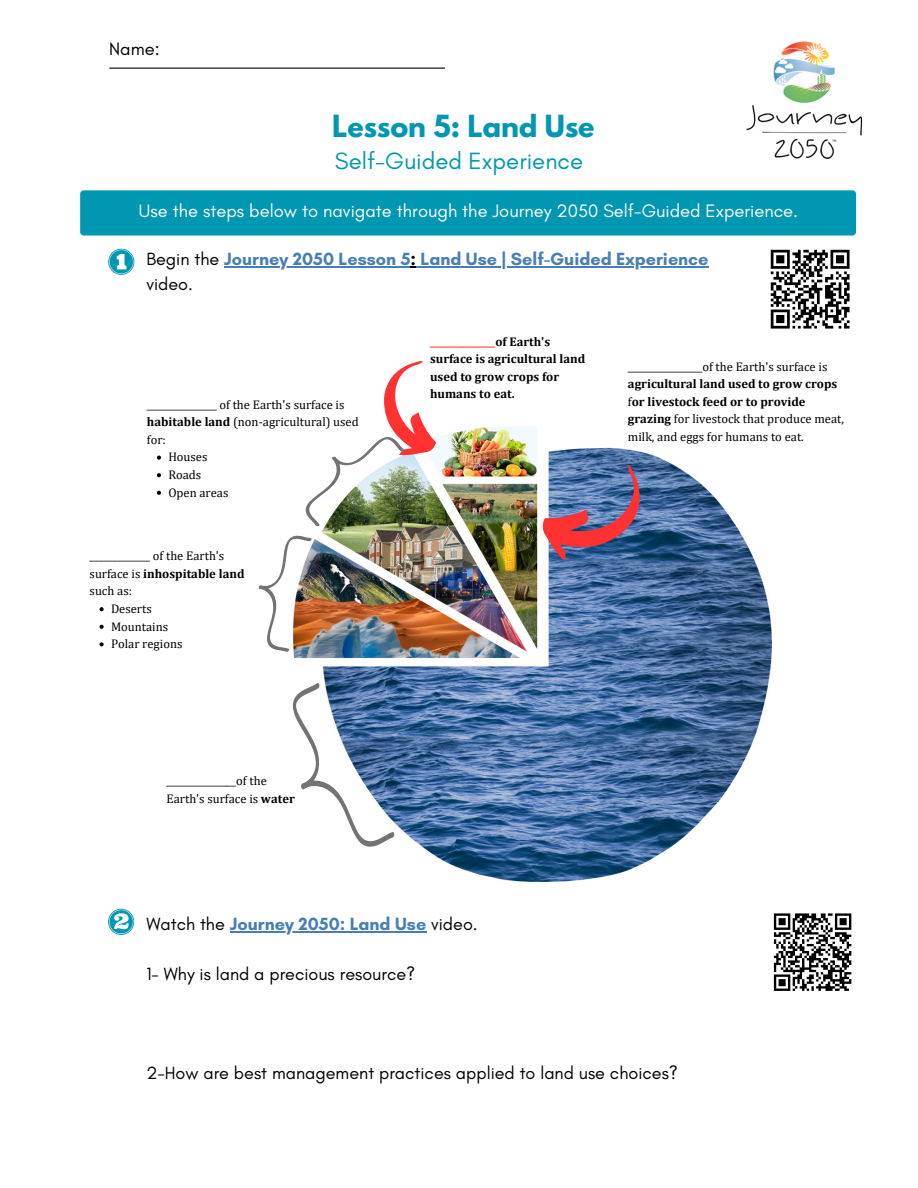
<style>
.page{position:relative;width:918px;height:1188px;background:#fff}
.page>*{position:absolute;margin:0;border:0;box-sizing:border-box;transform-origin:0 0}
.t1{font:700 27px "League Spartan";color:#0097b2}
.t2{font:24px "Glacial Indifference";color:#0097b2}
.t3{font:18.3px "Glacial Indifference";color:#fff}
.t4{font:18.3px "Glacial Indifference";color:#000}
.t5{font:700 18px/24.8px "Glacial Indifference";color:#487eb6}
.t6{font:18px "Glacial Indifference";color:#000}
.t7{font:12.6px/17.5px "Cambria";color:#000}
.t8{font:700 12.6px/17.5px "Cambria";color:#000}
.s1{font-weight:400;color:#000}
.s2{color:#000}
.s3{font-weight:700}
.s4{color:#ff3131}
</style>
<div class="page">
<svg style="left:108px;top:249px;width:26px;height:26px"></svg>
<svg style="left:108px;top:909px;width:26px;height:26px"></svg>
<div style="left:80px;top:190px;width:776px;height:46px;background:#0097b2;border-radius:4px"></div>
<hr style="left:110px;top:68px;width:335px;height:1px;background:#000">
<hr style="left:224px;top:266px;width:187px;height:1px;background:#487eb6">
<hr style="left:416px;top:266px;width:293px;height:1px;background:#487eb6">
<hr style="left:230px;top:931px;width:120px;height:2px;background:#487eb6">
<hr style="left:350px;top:931px;width:76px;height:2px;background:#487eb6">
<img style="left:746px;top:41px;width:117px;height:118px">
<img style="left:294px;top:427px;width:478px;height:454px">
<svg style="left:533px;top:443px;width:119px;height:136px;background:#7e7b9c"></svg>
<svg style="left:100px;top:607px;width:4px;height:4px"></svg>
<svg style="left:100px;top:625px;width:4px;height:4px"></svg>
<svg style="left:100px;top:642px;width:4px;height:4px"></svg>
<svg style="left:157px;top:456px;width:4px;height:4px"></svg>
<svg style="left:157px;top:473px;width:4px;height:4px"></svg>
<svg style="left:157px;top:491px;width:4px;height:4px"></svg>
<svg style="left:292px;top:681px;width:105px;height:185px"></svg>
<img style="left:258px;top:361px;width:208px;height:293px">
<svg style="left:770px;top:249px;width:80px;height:80px"></svg>
<svg style="left:773px;top:913px;width:79px;height:78px"></svg>
<p class="t4" style="left:109px;top:38px;width:52px">Name:</p>
<p class="t1" style="left:332px;top:113px;width:264px">Lesson 5: Land Use</p>
<p class="t2" style="left:335px;top:146px;width:250px">Self-Guided Experience</p>
<p class="t3" style="left:139px;top:200px;width:661px">Use the steps below to navigate through the Journey 2050 Self-Guided Experience.</p>
<p class="t5" style="left:146px;top:246px;width:564px"><span class="s1">Begin the</span> Journey 2050 Lesson 5<span class="s2">:</span> Land Use | Self-Guided Experience <span class="s1">video.</span></p>
<p class="t7" style="left:147px;top:395px;width:199px">_______________ of the Earth's surface is</p>
<p class="t7" style="left:147px;top:413px;width:213px"><span class="s3">habitable land</span> (non-agricultural) used for:</p>
<p class="t7" style="left:168px;top:448px;width:41px">Houses</p>
<p class="t7" style="left:168px;top:466px;width:34px">Roads</p>
<p class="t7" style="left:168px;top:483px;width:62px">Open areas</p>
<p class="t7" style="left:90px;top:547px;width:156px">_____________ of the Earth's surface is <span class="s3">inhospitable land </span>such as:</p>
<p class="t7" style="left:111px;top:600px;width:42px">Deserts</p>
<p class="t7" style="left:111px;top:617px;width:59px">Mountains</p>
<p class="t7" style="left:111px;top:635px;width:73px">Polar regions</p>
<p class="t8" style="left:430px;top:332px;width:157px"><span class="s4">______________</span>of Earth's surface is agricultural land used to grow crops for humans to eat.</p>
<p class="t7" style="left:628px;top:357px;width:218px">________________of the Earth's surface is <span class="s3">agricultural land used to grow crops </span>f<span class="s3">or livestock feed or to provide grazing</span> for livestock that produce meat, milk, and eggs for humans to eat.</p>
<p class="t7" style="left:167px;top:772px;width:130px">_______________of the<br>Earth's surface is <span class="s3">water</span></p>
<p class="t5" style="left:146px;top:912px;width:333px"><span class="s1">Watch the</span> Journey 2050: Land Use <span class="s1">video.</span></p>
<p class="t6" style="left:146px;top:963px;width:270px">1- Why is land a precious resource?</p>
<p class="t6" style="left:146px;top:1062px;width:533px">2-How are best management practices applied to land use choices?</p>
</div>
